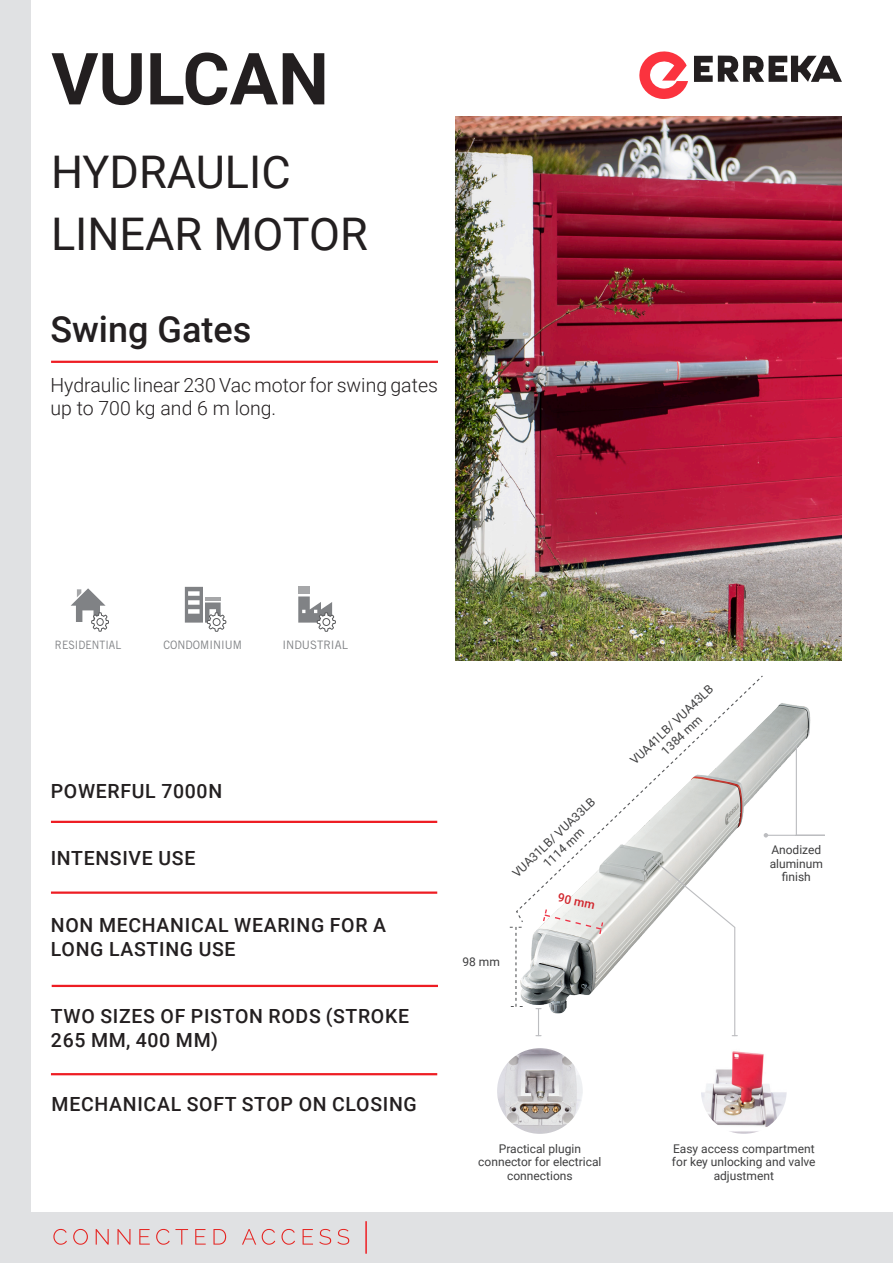
<style>
.page{position:relative;width:893px;height:1263px;background:#fff}
.page>*{position:absolute;margin:0;border:0;box-sizing:border-box;transform-origin:0 0}
.t1{font:700 72px "Roboto";color:#231f20}
.t2{font:45px "Roboto";color:#231f20}
.t3{font:500 36px "Roboto";color:#231f20}
.t4{font:500 19.5px/23.4px "Roboto";letter-spacing:.035em;color:#231f20}
.t5{font:300 19.5px/23.4px "Roboto";color:#231f20}
.NOTAS_imagenes{font:12px/13.5px "Roboto";color:#3e3e3f;text-align:center}
.MEDIDAS_motores{font:12px "Roboto";color:#3e3e3f}
.t6{font:500 12px "Roboto";color:#d1232a}
.t7{font:11.55px "Trade Gothic";color:#808285;scale:.92 1}
.t8{font:11.55px "Trade Gothic";color:#808285;scale:.95 1}
.t9{font:11.55px "Trade Gothic";color:#808285}
</style>
<div class="page">
<div style="left:0;top:0;width:31px;height:1263px;background:#e0e1e3"></div>
<img style="left:518px;top:703px;width:293px;height:311px">
<svg style="left:510px;top:927px;width:13px;height:80px"></svg>
<svg style="left:542px;top:923px;width:62px;height:12px"></svg>
<svg style="left:516px;top:675px;width:248px;height:248px"></svg>
<hr style="left:51px;top:361px;width:387px;height:2px;background:#ee1d23">
<svg style="left:764px;top:745px;width:61px;height:92px"></svg>
<div style="left:0;top:1212px;width:893px;height:50px;background:#e0e1e3"></div>
<svg style="left:53px;top:1229px;width:14px;height:16px"></svg>
<svg style="left:73px;top:1229px;width:15px;height:16px"></svg>
<svg style="left:96px;top:1229px;width:13px;height:15px"></svg>
<svg style="left:117px;top:1229px;width:13px;height:15px"></svg>
<svg style="left:139px;top:1229px;width:11px;height:15px"></svg>
<svg style="left:156px;top:1229px;width:32px;height:16px"></svg>
<svg style="left:195px;top:1229px;width:11px;height:15px"></svg>
<svg style="left:213px;top:1229px;width:13px;height:15px"></svg>
<svg style="left:242px;top:1229px;width:14px;height:15px"></svg>
<svg style="left:262px;top:1229px;width:13px;height:16px"></svg>
<svg style="left:281px;top:1229px;width:14px;height:16px"></svg>
<svg style="left:303px;top:1229px;width:10px;height:15px"></svg>
<svg style="left:319px;top:1229px;width:12px;height:16px"></svg>
<svg style="left:337px;top:1229px;width:12px;height:16px"></svg>
<hr style="left:365px;top:1221px;width:2px;height:33px;background:#ee1d23">
<svg style="left:536px;top:1008px;width:5px;height:28px"></svg>
<div style="left:298px;top:587px;width:12px;height:7px;background:#a6a7a9"></div>
<svg style="left:298px;top:596px;width:38px;height:36px"></svg>
<svg style="left:71px;top:588px;width:38px;height:44px"></svg>
<svg style="left:185px;top:587px;width:42px;height:45px"></svg>
<svg style="left:645px;top:852px;width:92px;height:185px"></svg>
<img style="left:497px;top:1048px;width:86px;height:86px;border-radius:43px">
<img style="left:701px;top:1048px;width:86px;height:86px;border-radius:43px">
<svg style="left:639px;top:51px;width:49px;height:48px"></svg>
<svg style="left:694px;top:56px;width:148px;height:26px"></svg>
<img style="left:455px;top:116px;width:387px;height:545px">
<hr style="left:51px;top:821px;width:386px;height:2px;background:#ee1d23">
<hr style="left:51px;top:891px;width:386px;height:3px;background:#ee1d23">
<hr style="left:52px;top:985px;width:386px;height:2px;background:#ee1d23">
<hr style="left:51px;top:1073px;width:386px;height:2px;background:#ee1d23">
<p class="t1" style="left:51px;top:28px;width:279px">VULCAN</p>
<p class="t2" style="left:51px;top:140px;width:241px">HYDRAULIC</p>
<p class="t2" style="left:51px;top:203px;width:318px">LINEAR MOTOR</p>
<p class="t3" style="left:50px;top:304px;width:202px">Swing Gates</p>
<p class="t5" style="left:50px;top:372px;width:389px">Hydraulic linear 230 Vac motor for swing gates up to 700 kg and 6 m long.</p>
<p class="t7" style="left:55px;top:638px;width:73px">RESIDENTIAL</p>
<p class="t8" style="left:164px;top:638px;width:84px">CONDOMINIUM</p>
<p class="t9" style="left:282px;top:638px;width:67px">INDUSTRIAL</p>
<p class="t4" style="left:51px;top:779px;width:173px">POWERFUL 7000N</p>
<p class="t4" style="left:51px;top:846px;width:146px">INTENSIVE USE</p>
<p class="t4" style="left:51px;top:913px;width:337px">NON MECHANICAL WEARING FOR A<br>LONG LASTING USE</p>
<p class="t4" style="left:51px;top:1004px;width:360px">TWO SIZES OF PISTON RODS (STROKE<br>265 MM, 400 MM)</p>
<p class="t4" style="left:52px;top:1091px;width:367px">MECHANICAL SOFT STOP ON CLOSING</p>
<p class="MEDIDAS_motores" style="left:508px;top:868px;width:110px;rotate:-43deg">VUA31LB/ VUA33LB</p>
<p class="MEDIDAS_motores" style="left:539px;top:859px;width:52px;rotate:-43deg">1114 mm</p>
<p class="t6" style="left:560px;top:889px;width:39px;rotate:12deg">90 mm</p>
<p class="MEDIDAS_motores" style="left:462px;top:953px;width:39px">98 mm</p>
<p class="MEDIDAS_motores" style="left:626px;top:755px;width:110px;rotate:-43deg">VUA41LB/ VUA43LB</p>
<p class="MEDIDAS_motores" style="left:657px;top:746px;width:52px;rotate:-43deg">1384 mm</p>
<p class="NOTAS_imagenes" style="left:770px;top:842px;width:55px">Anodized aluminum finish</p>
<p class="NOTAS_imagenes" style="left:478px;top:1141px;width:125px">Practical plugin connector for electrical connections</p>
<p class="NOTAS_imagenes" style="left:672px;top:1141px;width:145px">Easy access compartment for key unlocking and valve adjustment</p>
</div>
